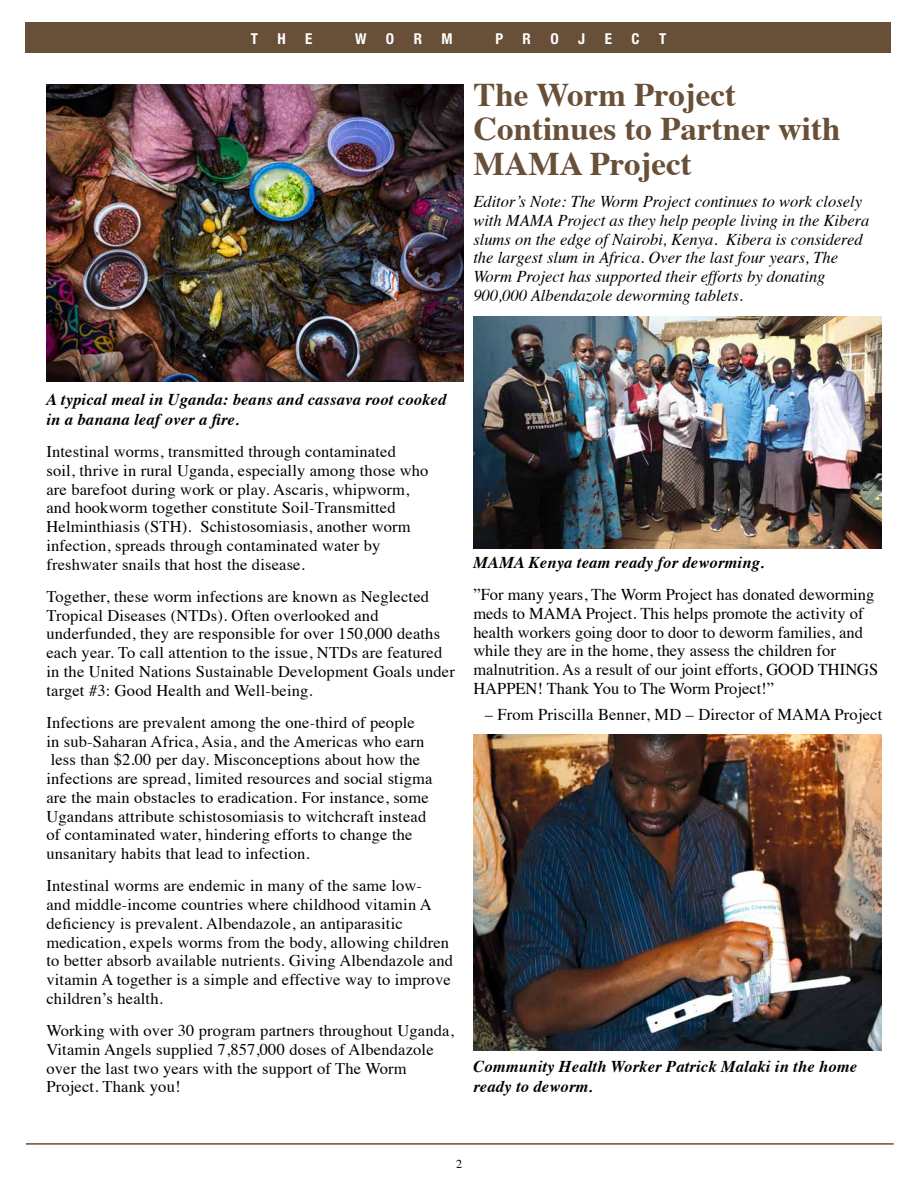
<style>
.page{position:relative;width:918px;height:1188px;background:#fff}
.page>*{position:absolute;margin:0;border:0;box-sizing:border-box;transform-origin:0 0}
.t1{font:700 33px/34.5px "Times";color:#684f38}
.t2{font:16.5px/18.8px "Times";color:#000}
.t3{font:italic 16.5px/18.8px "Times";color:#000}
.t4{font:italic 700 16.5px/19.5px "Times";letter-spacing:.01em;color:#000}
.t5{font:16.35px/18.8px "Times";letter-spacing:.01em;color:#000}
.t6{font:700 condensed 15px "Helvetica Neue LT Std";color:#fff}
.t7{font:12px "Times";color:#000}
</style>
<div class="page">
<div style="left:26px;top:23px;width:865px;height:30px;background:#684f38"></div>
<hr style="left:26px;top:1143px;width:868px;height:2px;background:#684f38">
<img style="left:46px;top:84px;width:418px;height:297px">
<img style="left:473px;top:317px;width:409px;height:232px">
<img style="left:473px;top:734px;width:409px;height:316px">
<p class="t6" style="left:251px;top:29px;width:9px">T</p>
<p class="t6" style="left:277px;top:29px;width:10px">H</p>
<p class="t6" style="left:305px;top:29px;width:9px">E</p>
<p class="t6" style="left:355px;top:29px;width:13px">W</p>
<p class="t6" style="left:386px;top:29px;width:10px">O</p>
<p class="t6" style="left:414px;top:29px;width:10px">R</p>
<p class="t6" style="left:442px;top:29px;width:13px">M</p>
<p class="t6" style="left:495px;top:29px;width:9px">P</p>
<p class="t6" style="left:523px;top:29px;width:10px">R</p>
<p class="t6" style="left:550px;top:29px;width:10px">O</p>
<p class="t6" style="left:578px;top:29px;width:8px">J</p>
<p class="t6" style="left:605px;top:29px;width:9px">E</p>
<p class="t6" style="left:631px;top:29px;width:10px">C</p>
<p class="t6" style="left:659px;top:29px;width:9px">T</p>
<h1 class="t1" style="left:473px;top:74px;width:368px">The Worm Project<br>Continues to Partner with<br>MAMA Project</h1>
<p class="t3" style="left:473px;top:191px;width:397px">Editor’s Note: The Worm Project continues to work closely with MAMA Project as they help people living in the Kibera slums on the edge of Nairobi, Kenya. Kibera is considered the largest slum in Africa. Over the last four years, The Worm Project has supported their efforts by donating 900,000 Albendazole deworming tablets.</p>
<p class="t4" style="left:46px;top:389px;width:401px">A typical meal in Uganda: beans and cassava root cooked in a banana leaf over a fire.</p>
<p class="t5" style="left:46px;top:441px;width:384px">Intestinal worms, transmitted through contaminated soil, thrive in rural Uganda, especially among those who are barefoot during work or play. Ascaris, whipworm, and hookworm together constitute Soil-Transmitted Helminthiasis (STH). Schistosomiasis, another worm infection, spreads through contaminated water by freshwater snails that host the disease.</p>
<p class="t5" style="left:46px;top:586px;width:410px">Together, these worm infections are known as Neglected Tropical Diseases (NTDs). Often overlooked and underfunded, they are responsible for over 150,000 deaths each year. To call attention to the issue, NTDs are featured in the United Nations Sustainable Development Goals under target #3: Good Health and Well-being.</p>
<p class="t5" style="left:46px;top:712px;width:388px">Infections are prevalent among the one-third of people<br>in sub-Saharan Africa, Asia, and the Americas who earn less than $2.00 per day. Misconceptions about how the infections are spread, limited resources and social stigma are the main obstacles to eradication. For instance, some Ugandans attribute schistosomiasis to witchcraft instead of contaminated water, hindering efforts to change the unsanitary habits that lead to infection.</p>
<p class="t5" style="left:46px;top:875px;width:408px">Intestinal worms are endemic in many of the same low-<br>and middle-income countries where childhood vitamin A deficiency is prevalent. Albendazole, an antiparasitic medication, expels worms from the body, allowing children to better absorb available nutrients. Giving Albendazole and vitamin A together is a simple and effective way to improve children’s health.</p>
<p class="t5" style="left:46px;top:1020px;width:409px">Working with over 30 program partners throughout Uganda, Vitamin Angels supplied 7,857,000 doses of Albendazole over the last two years with the support of The Worm Project. Thank you!</p>
<p class="t4" style="left:473px;top:551px;width:292px">MAMA Kenya team ready for deworming.</p>
<p class="t2" style="left:473px;top:584px;width:406px">”For many years, The Worm Project has donated deworming meds to MAMA Project. This helps promote the activity of health workers going door to door to deworm families, and while they are in the home, they assess the children for malnutrition. As a result of our joint efforts, GOOD THINGS HAPPEN! Thank You to The Worm Project!”</p>
<p class="t2" style="left:485px;top:704px;width:399px">– From Priscilla Benner, MD – Director of MAMA Project</p>
<p class="t4" style="left:473px;top:1056px;width:385px">Community Health Worker Patrick Malaki in the home ready to deworm.</p>
<p class="t7" style="left:456px;top:1153px;width:7px">2</p>
</div>
